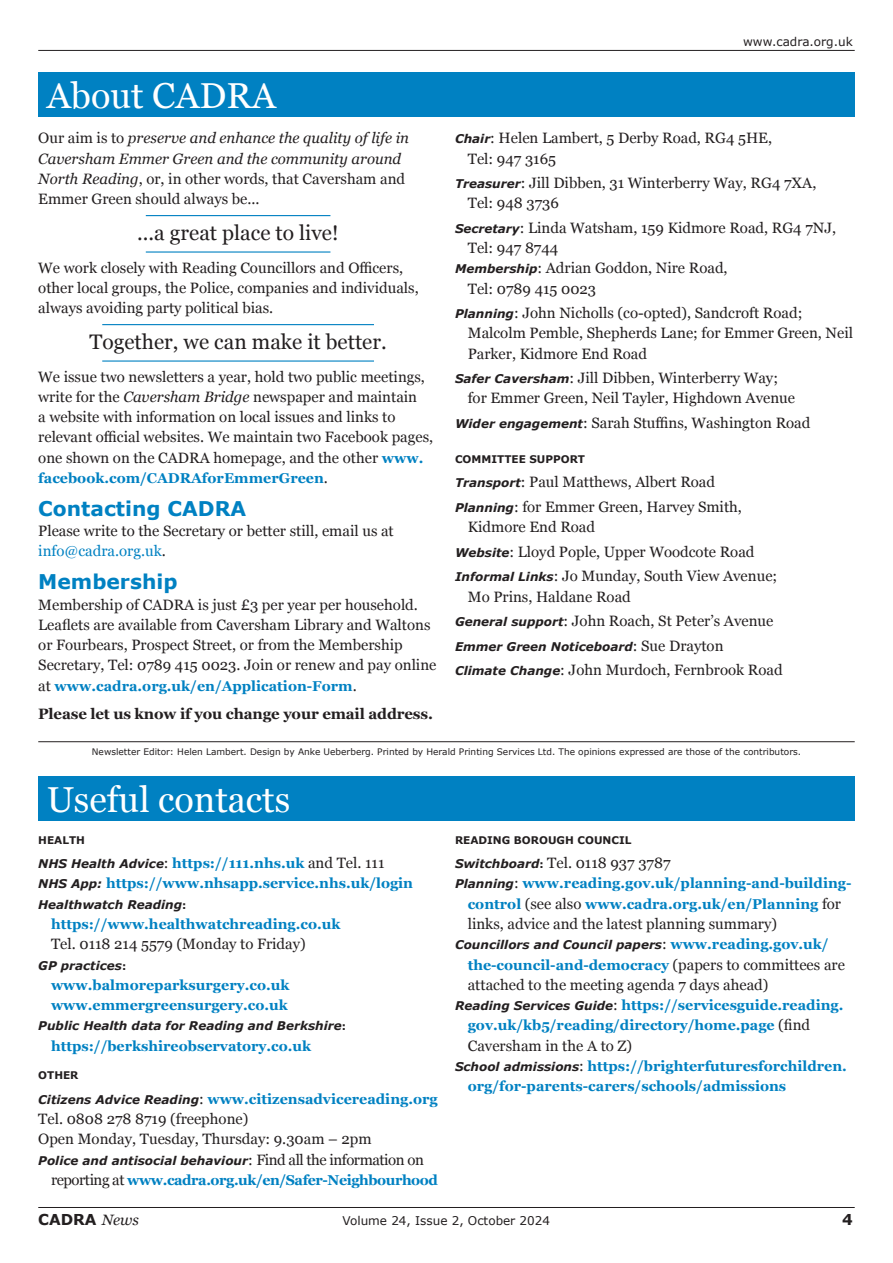
<style>
.page{position:relative;width:893px;height:1263px;background:#fff}
.page>*{position:absolute;margin:0;border:0;box-sizing:border-box;transform-origin:0 0}
.A_head_Georgia{font:36px "Georgia";color:#fff}
.standfirst{font:21px "Georgia";color:#231f20}
.B_head{font:700 20.25px "Verdana";color:#0081c2}
.Council_contacts{font:15px/20.2px "Georgia";color:#231f20}
.Body_text{font:15px/20.2px "Georgia";color:#231f20}
.Body_text-2{font:italic 15px/20.2px "Georgia";color:#231f20}
.Body_text-3{font:700 15px "Georgia";letter-spacing:-.01em;color:#231f20}
.t1{font:700 15px "Verdana";color:#231f20}
.Council_contacts-2{font:700 14.25px/20.2px "Georgia";color:#0081c2}
.Body_text-4{font:700 14.25px "Georgia";color:#0081c2}
.Council_contacts-3{font:700 14.25px "Georgia";letter-spacing:-.03em;color:#0081c2}
.Council_contacts-4{font:italic 700 12px "Verdana";color:#231f20}
.t2{font:12px "Verdana";color:#231f20}
.C_head{font:700 10.5px "Verdana";color:#231f20}
.Opinion_etc{font:9px "Verdana";color:#231f20}
.s1{font-style:normal}
.s2{font-style:italic}
.s3{font-weight:700;font-size:14.25px;color:#0081c2}
.s4{font-weight:400;font-size:15px;color:#231f20}
.s5{color:#0081c2}
.s6{font-family:"Verdana";font-weight:700;font-style:italic;font-size:12px}
.s7{font-family:"Georgia";font-weight:400;font-style:normal;font-size:15px}
.s8{font-family:"Verdana";font-style:italic;font-size:12px;color:#231f20}
.s9{font-style:normal;font-size:10.5px}
.s10{font-family:"Verdana";font-weight:700;font-size:10.5px}
.s11{font-family:"Georgia";font-style:normal;font-size:14.25px;color:#0081c2}
.s12{font-family:"Georgia";font-weight:400;font-style:italic}
</style>
<div class="page">
<hr style="left:38px;top:50px;width:817px;height:1px;background:#231f20">
<hr style="left:38px;top:1207px;width:817px;height:1px;background:#231f20">
<div style="left:38px;top:72px;width:817px;height:45px;background:#0081c2"></div>
<div style="left:38px;top:776px;width:817px;height:45px;background:#0081c2"></div>
<hr style="left:146px;top:215px;width:184px;height:1px;background:#0081c2">
<hr style="left:146px;top:251px;width:184px;height:2px;background:#0081c2">
<hr style="left:102px;top:324px;width:272px;height:1px;background:#0081c2">
<hr style="left:102px;top:360px;width:272px;height:2px;background:#0081c2">
<hr style="left:38px;top:741px;width:817px;height:1px;background:#231f20">
<p class="A_head_Georgia" style="left:47px;top:69px;width:231px">About CADRA</p>
<p class="Body_text-2" style="left:38px;top:127px;width:372px"><span class="s1">Our aim is to</span> preserve and enhance the quality of life in Caversham Emmer Green and the community around North Reading<span class="s1">, or, in other words, that Caversham and Emmer Green should always be...</span></p>
<p class="standfirst" style="left:137px;top:217px;width:203px">...a great place to live!</p>
<p class="Body_text" style="left:38px;top:257px;width:382px">We work closely with Reading Councillors and Officers, other local groups, the Police, companies and individuals, always avoiding party political bias.</p>
<p class="standfirst" style="left:89px;top:326px;width:299px">Together, we can make it better.</p>
<p class="Body_text" style="left:38px;top:366px;width:396px">We issue two newsletters a year, hold two public meetings, write for the <span class="s2">Caversham Bridge</span> newspaper and maintain<br>a website with information on local issues and links to relevant official websites. We maintain two Facebook pages, one shown on the CADRA homepage, and the other <span class="s3">www.</span></p>
<p class="Body_text-4" style="left:38px;top:467px;width:291px">facebook.com/CADRAforEmmerGreen<span class="s4">.</span></p>
<p class="B_head" style="left:38px;top:494px;width:210px">CONTACTING CADRA</p>
<p class="Body_text" style="left:38px;top:520px;width:357px">Please write to the Secretary or better still, email us at <span class="s5">info@cadra.org.uk</span>.</p>
<p class="B_head" style="left:38px;top:568px;width:141px">MEMBERSHIP</p>
<p class="Body_text" style="left:38px;top:594px;width:400px">Membership of CADRA is just £3 per year per household.<br>Leaflets are available from Caversham Library and Waltons or Fourbears, Prospect Street, or from the Membership Secretary, Tel: 0789 415 0023. Join or renew and pay online</p>
<p class="Body_text-4" style="left:38px;top:675px;width:320px"><span class="s4">at</span> www.cadra.org.uk/en/Application-Form<span class="s4">.</span></p>
<p class="Body_text-3" style="left:38px;top:703px;width:396px">Please let us know if you change your email address.</p>
<p class="t2" style="left:743px;top:33px;width:111px">www.cadra.org.uk</p>
<p class="Council_contacts" style="left:468px;top:127px;width:306px;text-indent:-13px"><span class="s6">Chair</span>: Helen Lambert, 5 Derby Road, RG4 5HE,<br>Tel: 947 3165</p>
<p class="Council_contacts" style="left:468px;top:172px;width:350px;text-indent:-13px"><span class="s6">Treasurer</span>: Jill Dibben, 31 Winterberry Way, RG4 7XA,<br>Tel: 948 3736</p>
<p class="Council_contacts" style="left:468px;top:217px;width:370px;text-indent:-13px"><span class="s6">Secretary</span>: Linda Watsham, 159 Kidmore Road, RG4 7NJ,<br>Tel: 947 8744</p>
<p class="Council_contacts" style="left:468px;top:257px;width:261px;text-indent:-13px"><span class="s6">Membership</span>: Adrian Goddon, Nire Road,<br>Tel: 0789 415 0023</p>
<p class="Council_contacts" style="left:468px;top:302px;width:387px;text-indent:-13px"><span class="s6">Planning</span>: John Nicholls (co-opted), Sandcroft Road;<br>Malcolm Pemble, Shepherds Lane; for Emmer Green, Neil<br>Parker, Kidmore End Road</p>
<p class="Council_contacts" style="left:468px;top:367px;width:329px;text-indent:-13px"><span class="s6">Safer Caversham</span>: Jill Dibben, Winterberry Way; for Emmer Green, Neil Tayler, Highdown Avenue</p>
<p class="Council_contacts" style="left:455px;top:412px;width:357px"><span class="s6">Wider engagement</span>: Sarah Stuffins, Washington Road</p>
<p class="C_head" style="left:455px;top:452px;width:18px">COMM</p>
<p class="C_head" style="left:491px;top:452px;width:14px">ITTEE</p>
<p class="C_head" style="left:529px;top:452px;width:25px">SUPPORT</p>
<p class="Council_contacts" style="left:455px;top:472px;width:262px"><span class="s6">Transport</span>: Paul Matthews, Albert Road</p>
<p class="Council_contacts" style="left:468px;top:496px;width:276px;text-indent:-13px"><span class="s6">Planning</span>: for Emmer Green, Harvey Smith,<br>Kidmore End Road</p>
<p class="Body_text" style="left:455px;top:541px;width:301px"><span class="s6">Website</span>: Lloyd Pople, Upper Woodcote Road</p>
<p class="Council_contacts" style="left:468px;top:565px;width:311px;text-indent:-13px"><span class="s6">Informal Links</span>: Jo Munday, South View Avenue;<br>Mo Prins, Haldane Road</p>
<p class="Council_contacts" style="left:455px;top:610px;width:320px"><span class="s6">General support</span>: John Roach, St Peter’s Avenue</p>
<p class="Council_contacts-4" style="left:455px;top:638px;width:270px">Emmer Green Noticeboard<span class="s7">: Sue Drayton</span></p>
<p class="Council_contacts" style="left:455px;top:659px;width:329px"><span class="s6">Climate Change</span>: John Murdoch, Fernbrook Road</p>
<p class="Opinion_etc" style="left:92px;top:745px;width:711px">Newsletter Editor: Helen Lambert. Design by Anke Ueberberg. Printed by Herald Printing Services Ltd. The opinions expressed are those of the contributors.</p>
<p class="A_head_Georgia" style="left:47px;top:773px;width:245px">Useful contacts</p>
<p class="C_head" style="left:38px;top:832px;width:17px">HEALTH</p>
<p class="Council_contacts-2" style="left:38px;top:852px;width:348px"><span class="s8">NHS Health Advice</span><span class="s4">:</span> https://111.nhs.uk <span class="s4">and Tel. 111</span></p>
<p class="Council_contacts-2" style="left:38px;top:873px;width:376px"><span class="s8">NHS App:</span> https://www.nhsapp.service.nhs.uk/login</p>
<p class="Council_contacts-4" style="left:38px;top:896px;width:150px">Healthwatch Reading<span class="s9">:</span></p>
<p class="Council_contacts-2" style="left:51px;top:913px;width:291px">https://www.healthwatchreading.co.uk</p>
<p class="Council_contacts" style="left:51px;top:933px;width:256px">Tel. 0118 214 5579 (Monday to Friday)</p>
<p class="Council_contacts-4" style="left:38px;top:957px;width:89px">GP practices<span class="s9">:</span></p>
<p class="Council_contacts-2" style="left:51px;top:974px;width:240px">www.balmoreparksurgery.co.uk www.emmergreensurgery.co.uk</p>
<p class="Council_contacts-4" style="left:38px;top:1017px;width:309px">Public Health data for Reading and Berkshire<span class="s9">:</span></p>
<p class="Council_contacts-2" style="left:51px;top:1035px;width:262px">https://berkshireobservatory.co.uk</p>
<p class="C_head" style="left:38px;top:1068px;width:18px">OTHER</p>
<p class="Council_contacts-2" style="left:38px;top:1088px;width:401px"><span class="s8">Citizens Advice Reading</span><span class="s4">:</span> www.citizensadvicereading.org</p>
<p class="Council_contacts" style="left:38px;top:1108px;width:212px">Tel. 0808 278 8719 (freephone)</p>
<p class="Council_contacts" style="left:38px;top:1128px;width:335px">Open Monday, Tuesday, Thursday: 9.30am – 2pm</p>
<p class="Council_contacts-4" style="left:38px;top:1152px;width:387px">Police and antisocial behaviour<span class="s7">: Find all the information on</span></p>
<p class="Council_contacts-3" style="left:51px;top:1169px;width:388px"><span class="s4">reporting at</span> www.cadra.org.uk/en/Safer-Neighbourhood</p>
<p class="C_head" style="left:455px;top:832px;width:17px">READ</p>
<p class="C_head" style="left:487px;top:832px;width:15px">ING</p>
<p class="C_head" style="left:514px;top:832px;width:18px">BORO</p>
<p class="C_head" style="left:548px;top:832px;width:82px">UGH COUNCIL</p>
<p class="Council_contacts" style="left:455px;top:852px;width:217px"><span class="s6">Switchboard</span><span class="s10">:</span> Tel. 0118 937 3787</p>
<p class="Council_contacts-2" style="left:455px;top:873px;width:398px;text-align:center"><span class="s8">Planning</span><span class="s4">:</span> www.reading.gov.uk/planning-and-building&shy;control <span class="s4">(see also</span> www.cadra.org.uk/en/Planning <span class="s4">for</span></p>
<p class="Council_contacts" style="left:468px;top:913px;width:311px">links, advice and the latest planning summary)</p>
<p class="Council_contacts-4" style="left:455px;top:936px;width:375px">Councillors and Council papers<span class="s7">:</span> <span class="s11">www.reading.gov.uk/</span></p>
<p class="Council_contacts-2" style="left:468px;top:954px;width:379px">the-council-and-democracy <span class="s4">(papers to committees are</span></p>
<p class="Council_contacts" style="left:468px;top:974px;width:302px">attached to the meeting agenda 7 days ahead)</p>
<p class="Council_contacts-2" style="left:468px;top:994px;width:377px;text-indent:-13px"><span class="s8">Reading Services Guide</span><span class="s4">:</span> https://servicesguide.reading. gov.uk/kb5/reading/directory/home.page <span class="s4">(find</span></p>
<p class="Council_contacts" style="left:468px;top:1034px;width:166px">Caversham in the A to Z)</p>
<p class="Council_contacts-2" style="left:468px;top:1055px;width:381px;text-indent:-13px"><span class="s8">School admissions</span><span class="s4">:</span> https://brighterfuturesforchildren. org/for-parents-carers/schools/admissions</p>
<p class="t1" style="left:38px;top:1208px;width:102px">CADRA <span class="s12">News</span></p>
<p class="t2" style="left:342px;top:1212px;width:209px">Volume 24, Issue 2, October 2024</p>
<p class="t1" style="left:842px;top:1208px;width:12px">4</p>
</div>
